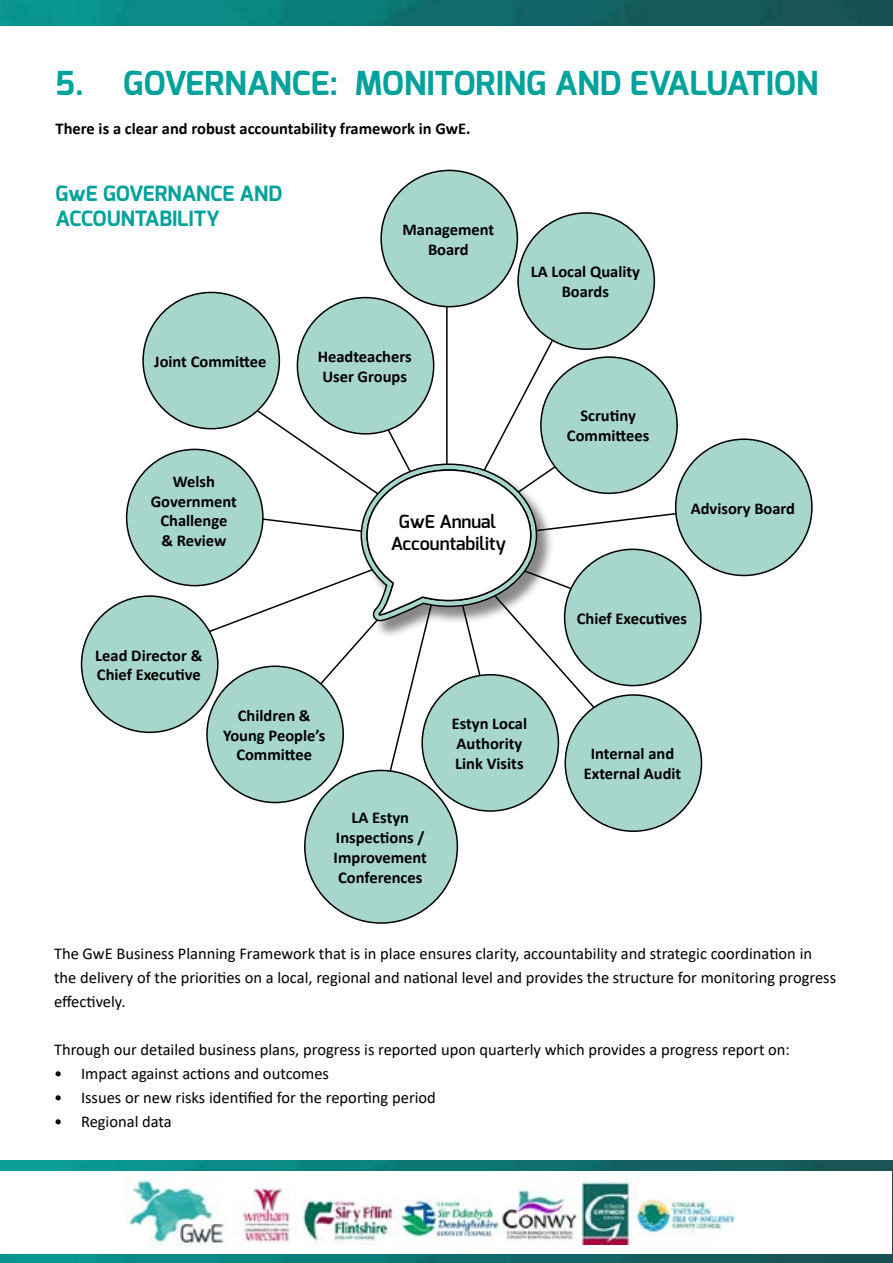
<style>
.page{position:relative;width:893px;height:1263px;background:#fff}
.page>*{position:absolute;margin:0;border:0;box-sizing:border-box;transform-origin:0 0}
.t1{font:700 33px "Exo";color:#00a29b}
.t2{font:700 21px/25.2px "Exo";color:#00a29b}
.t3{font:600 18px/21.6px "Exo";color:#000;text-align:center}
.t4{font:16.5px/24px "Calibri";color:#000}
.t5{font:700 16.5px/19.8px "Calibri";color:#000;text-align:center}
</style>
<div class="page">
<img style="left:0;top:1161px;width:893px;height:102px">
<img style="left:0;top:0;width:893px;height:25px">
<div style="left:0;top:1171px;width:892px;height:82px;background:#fff"></div>
<img style="left:242px;top:1180px;width:493px;height:64px">
<img style="left:125px;top:1177px;width:99px;height:69px">
<svg style="left:191px;top:283px;width:512px;height:509px"></svg>
<div style="left:381px;top:170px;width:136px;height:137px;background:#a6d6cc;border-radius:50%"></div>
<div style="left:518px;top:213px;width:136px;height:136px;background:#a6d6cc;border-radius:50%"></div>
<div style="left:541px;top:357px;width:136px;height:136px;background:#a6d6cc;border-radius:50%"></div>
<div style="left:676px;top:439px;width:136px;height:136px;background:#a6d6cc;border-radius:50%"></div>
<div style="left:565px;top:549px;width:136px;height:136px;background:#a6d6cc;border-radius:50%"></div>
<div style="left:127px;top:449px;width:136px;height:137px;background:#a6d6cc;border-radius:50%"></div>
<div style="left:422px;top:675px;width:136px;height:136px;background:#a6d6cc;border-radius:50%"></div>
<div style="left:305px;top:770px;width:152px;height:153px;background:#a6d6cc;border-radius:50%"></div>
<div style="left:565px;top:695px;width:136px;height:136px;background:#a6d6cc;border-radius:50%"></div>
<div style="left:207px;top:666px;width:136px;height:136px;background:#a6d6cc;border-radius:50%"></div>
<div style="left:82px;top:596px;width:136px;height:136px;background:#a6d6cc;border-radius:50%"></div>
<div style="left:143px;top:292px;width:136px;height:137px;background:#a6d6cc;border-radius:50%"></div>
<div style="left:297px;top:298px;width:137px;height:136px;background:#a6d6cc;border-radius:50%"></div>
<div style="left:362px;top:464px;width:192px;height:174px;background:#000;opacity:.47"></div>
<svg style="left:360px;top:463px;width:178px;height:160px"></svg>
<h1 class="t1" style="left:56px;top:61px;width:764px">5. GOVERNANCE: MONITORING AND EVALUATION</h1>
<p class="t5" style="left:56px;top:118px;width:417px">There is a clear and robust accountability framework in GwE.</p>
<p class="t2" style="left:56px;top:181px;width:228px">GwE GOVERNANCE AND<br>ACCOUNTABILITY</p>
<p class="t5" style="left:403px;top:219px;width:93px">Management<br>Board</p>
<p class="t5" style="left:154px;top:351px;width:114px">Joint Committee</p>
<p class="t5" style="left:318px;top:346px;width:95px;text-align:left">Headteachers<br>User Groups</p>
<p class="t5" style="left:151px;top:471px;width:88px">Welsh<br>Government<br>Challenge<br>&amp; Review</p>
<p class="t5" style="left:95px;top:645px;width:109px;text-align:left">Lead Director &amp;<br>Chief Executive</p>
<p class="t3" style="left:391px;top:511px;width:117px">GwE Annual<br>Accountability</p>
<p class="t5" style="left:531px;top:262px;width:111px">LA Local Quality<br>Boards</p>
<p class="t5" style="left:567px;top:406px;width:84px">Scrutiny<br>Committees</p>
<p class="t5" style="left:691px;top:498px;width:106px">Advisory Board</p>
<p class="t5" style="left:577px;top:608px;width:112px">Chief Executives</p>
<p class="t5" style="left:223px;top:705px;width:104px">Children &amp;<br>Young People’s<br>Committee</p>
<p class="t5" style="left:334px;top:808px;width:95px">LA Estyn<br>Inspections /<br>Improvement<br>Conferences</p>
<p class="t5" style="left:452px;top:714px;width:77px;text-align:left">Estyn Local<br>Authority<br>Link Visits</p>
<p class="t5" style="left:584px;top:744px;width:99px">Internal and<br>External Audit</p>
<p class="t4" style="left:54px;top:941px;width:784px">The GwE Business Planning Framework that is in place ensures clarity, accountability and strategic coordination in the delivery of the priorities on a local, regional and national level and provides the structure for monitoring progress effectively.</p>
<p class="t4" style="left:54px;top:1037px;width:737px">Through our detailed business plans, progress is reported upon quarterly which provides a progress report on:</p>
<p class="t4" style="left:54px;top:1061px;width:277px">• Impact against actions and outcomes</p>
<p class="t4" style="left:54px;top:1085px;width:383px">• Issues or new risks identified for the reporting period</p>
<p class="t4" style="left:54px;top:1109px;width:119px">• Regional data</p>
</div>
